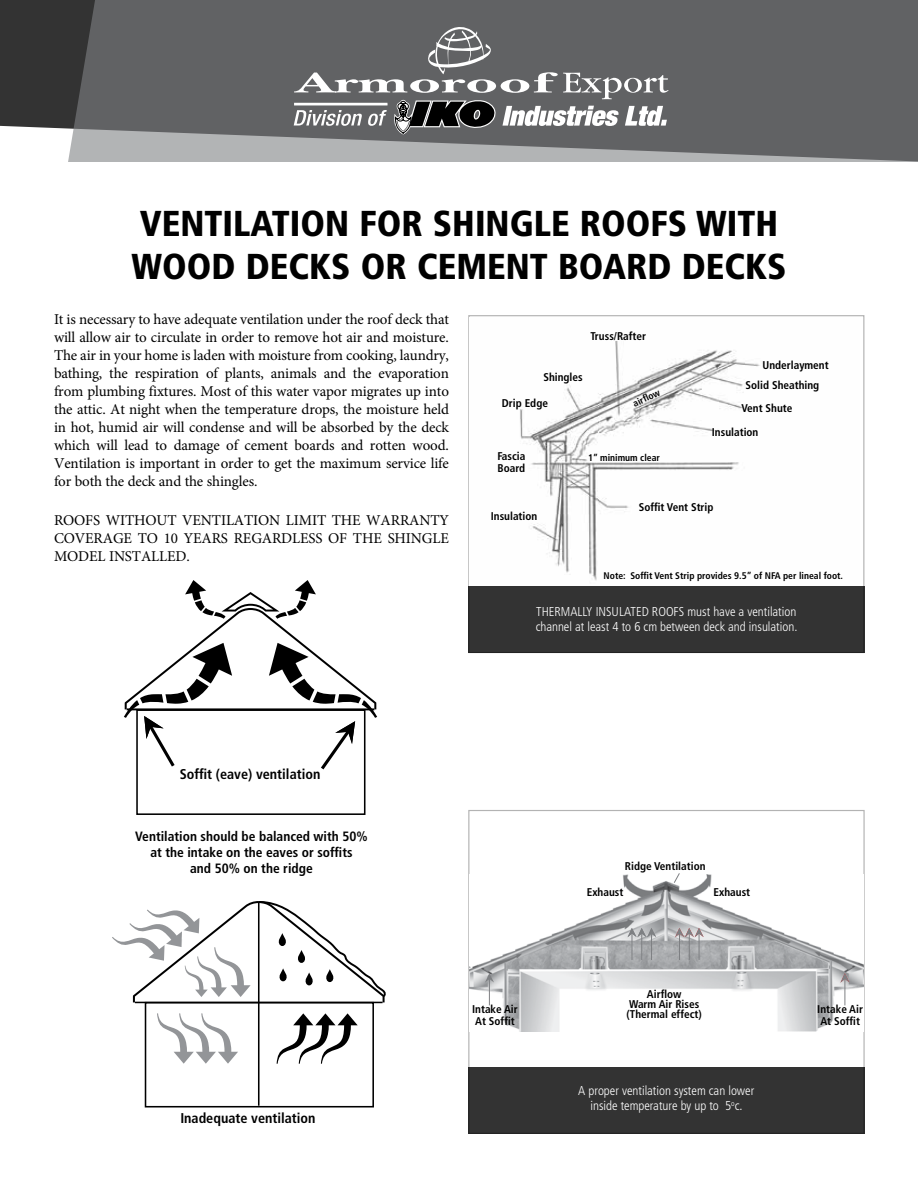
<style>
.page{position:relative;width:918px;height:1188px;background:#fff}
.page>*{position:absolute;margin:0;border:0;box-sizing:border-box;transform-origin:0 0}
.Parts{font:900 condensed 36px/43.2px "Frutiger LT Std";color:#000}
.Body-Copy{font:15px/18px "Minion Pro";letter-spacing:-.01em;color:#000;text-align:justify}
.t1{font:700 condensed 14.1px "Frutiger LT Std";color:#000}
.t2{font:700 condensed 13.5px/16.2px "Frutiger LT Std";color:#000;text-align:center}
.t3{font:300 condensed 12.9px/15.5px "Frutiger LT Std";color:#fff}
.t4{font:700 condensed 11.25px "Frutiger LT Std";color:#000}
.t5{font:700 condensed 9.6px "Frutiger LT Std";color:#000}
</style>
<div class="page">
<div style="left:0;top:0;width:68px;height:129px;background:#333"></div>
<svg style="left:68px;top:0;width:850px;height:162px;fill:#616264"></svg>
<svg style="left:294px;top:27px;width:374px;height:108px"></svg>
<div style="left:136px;top:709px;width:230px;height:106px;background:#fff;border:2px solid #000"></div>
<svg style="left:124px;top:580px;width:253px;height:193px"></svg>
<svg style="left:135px;top:1002px;width:248px;height:104px"></svg>
<svg style="left:112px;top:901px;width:274px;height:101px"></svg>
<img style="left:470px;top:874px;width:393px;height:158px">
<svg style="left:485px;top:973px;width:9px;height:32px"></svg>
<svg style="left:840px;top:973px;width:10px;height:32px"></svg>
<svg style="left:628px;top:928px;width:28px;height:32px"></svg>
<svg style="left:675px;top:928px;width:29px;height:32px"></svg>
<svg style="left:674px;top:873px;width:6px;height:10px"></svg>
<img style="left:470px;top:341px;width:390px;height:246px">
<div style="left:468px;top:587px;width:396px;height:66px;background:#333"></div>
<div style="left:468px;top:1068px;width:396px;height:66px;background:#333"></div>
<p class="Parts" style="left:132px;top:202px;width:656px">VENTILATION FOR SHINGLE ROOFS WITH<br>WOOD DECKS OR CEMENT BOARD DECKS</p>
<p class="Body-Copy" style="left:54px;top:311px;width:397px">It is necessary to have adequate ventilation under the roof deck that will allow air to circulate in order to remove hot air and moisture.<br>The air in your home is laden with moisture from cooking, laundry, bathing, the respiration of plants, animals and the evaporation from plumbing fixtures. Most of this water vapor migrates up into the attic. At night when the temperature drops, the moisture held in hot, humid air will condense and will be absorbed by the deck which will lead to damage of cement boards and rotten wood.<br>Ventilation is important in order to get the maximum service life for both the deck and the shingles.</p>
<p class="Body-Copy" style="left:54px;top:511px;width:397px">ROOFS WITHOUT VENTILATION LIMIT THE WARRANTY COVERAGE TO 10 YEARS REGARDLESS OF THE SHINGLE MODEL INSTALLED.</p>
<p class="t4" style="left:591px;top:329px;width:57px">Truss/Rafter</p>
<p class="t4" style="left:763px;top:358px;width:68px">Underlayment</p>
<p class="t4" style="left:543px;top:370px;width:41px">Shingles</p>
<p class="t4" style="left:746px;top:379px;width:75px">Solid Sheathing</p>
<p class="t4" style="left:502px;top:397px;width:48px">Drip Edge</p>
<p class="t5" style="left:631px;top:398px;width:30px;rotate:-25deg">airfl ow</p>
<p class="t4" style="left:741px;top:402px;width:53px">Vent Shute</p>
<p class="t4" style="left:712px;top:425px;width:48px">Insulation</p>
<p class="t4" style="left:497px;top:450px;width:30px">Fascia</p>
<p class="t5" style="left:588px;top:452px;width:73px">1” minimum clear</p>
<p class="t4" style="left:498px;top:461px;width:29px">Board</p>
<p class="t4" style="left:639px;top:500px;width:76px">Soffit Vent Strip</p>
<p class="t4" style="left:491px;top:510px;width:48px">Insulation</p>
<p class="t5" style="left:604px;top:570px;width:241px">Note: Soffit Vent Strip provides 9.5” of NFA per lineal foot.</p>
<p class="t1" style="left:180px;top:766px;width:142px">Soffit (eave) ventilation</p>
<p class="t2" style="left:135px;top:828px;width:234px">Ventilation should be balanced with 50% at the intake on the eaves or soffits<br>and 50% on the ridge</p>
<p class="t1" style="left:180px;top:1110px;width:137px">Inadequate ventilation</p>
<p class="t3" style="left:536px;top:604px;width:263px">THERMALLY INSULATED ROOFS must have a ventilation channel at least 4 to 6 cm between deck and insulation.</p>
<p class="t4" style="left:472px;top:1003px;width:47px">Intake Air</p>
<p class="t4" style="left:475px;top:1014px;width:41px">At Soffit</p>
<p class="t4" style="left:625px;top:859px;width:82px">Ridge Ventilation</p>
<p class="t4" style="left:587px;top:886px;width:38px">Exhaust</p>
<p class="t4" style="left:714px;top:886px;width:38px">Exhaust</p>
<p class="t4" style="left:647px;top:988px;width:36px">Airflow</p>
<p class="t4" style="left:629px;top:997px;width:72px">Warm Air Rises</p>
<p class="t4" style="left:627px;top:1007px;width:77px">(Thermal effect)</p>
<p class="t3" style="left:578px;top:1083px;width:178px;text-align:center">A proper ventilation system can lower inside temperature by up to 5<sup>o</sup>c.</p>
<p class="t4" style="left:817px;top:1003px;width:47px">Intake Air</p>
<p class="t4" style="left:820px;top:1014px;width:41px">At Soffit</p>
</div>
